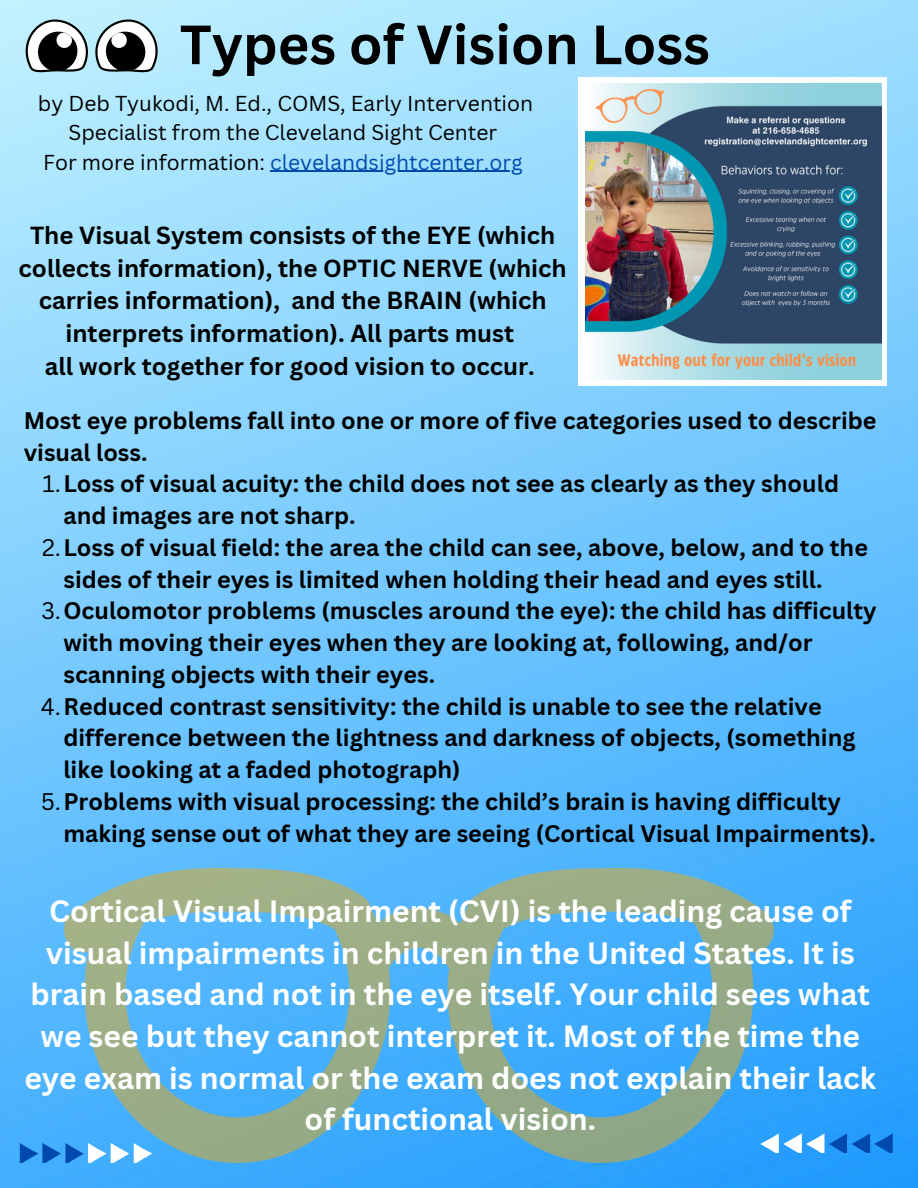
<style>
.page{position:relative;width:918px;height:1188px;background:#fff}
.page>*{position:absolute;margin:0;border:0;box-sizing:border-box;transform-origin:0 0}
.t1{font:700 54px "Canva Sans";color:#000}
.t2{font:700 30px/41.7px "Canva Sans";color:#fff;text-align:center}
.t3{font:700 24px/32.7px "Canva Sans";color:#000;text-align:center}
.t4{font:700 23.4px/31.8px "Canva Sans";color:#000}
.t5{font:21px/29.2px "Canva Sans";color:#000;text-align:center}
.t6{font:21px "Canva Sans";color:#004aad}
.s1{color:#000}
.s2{font-weight:400}
</style>
<div class="page">
<img style="left:0;top:0;width:918px;height:1188px">
<svg style="left:16px;top:1143px;width:48px;height:19px"></svg>
<svg style="left:773px;top:1133px;width:124px;height:20px"></svg>
<img style="left:64px;top:869px;width:709px;height:293px">
<svg style="left:16px;top:17px;width:151px;height:60px"></svg>
<div style="left:578px;top:77px;width:308px;height:309px;background:#fff"></div>
<img style="left:586px;top:84px;width:296px;height:296px">
<hr style="left:270px;top:171px;width:253px;height:1px;background:#004aad">
<p class="t1" style="left:180px;top:6px;width:532px">Types of Vision Loss</p>
<p class="t5" style="left:38px;top:88px;width:497px">by Deb Tyukodi, M. Ed., COMS, Early Intervention<br>Specialist from the Cleveland Sight Center</p>
<p class="t6" style="left:43px;top:147px;width:481px"><span class="s1">For more information:</span> clevelandsightcenter.org</p>
<h3 class="t3" style="left:19px;top:218px;width:550px">The Visual System consists of the EYE (which collects information), the OPTIC NERVE (which carries information), and the BRAIN (which interprets information). All parts must<br>all work together for good vision to occur.</h3>
<h1 class="t4" style="left:24px;top:404px;width:854px">Most eye problems fall into one or more of five categories used to describe visual loss.</h1>
<p class="t4" style="left:63px;top:467px;width:777px;text-indent:-21px"><span class="s2">1.</span>Loss of visual acuity: the child does not see as clearly as they should and images are not sharp.</p>
<p class="t4" style="left:63px;top:531px;width:806px;text-indent:-21px"><span class="s2">2.</span>Loss of visual field: the area the child can see, above, below, and to the sides of their eyes is limited when holding their head and eyes still.</p>
<p class="t4" style="left:63px;top:594px;width:815px;text-indent:-22px"><span class="s2">3.</span>Oculomotor problems (muscles around the eye): the child has difficulty with moving their eyes when they are looking at, following, and/or scanning objects with their eyes.</p>
<p class="t4" style="left:63px;top:690px;width:794px;text-indent:-23px"><span class="s2">4.</span>Reduced contrast sensitivity: the child is unable to see the relative difference between the lightness and darkness of objects, (something like looking at a faded photograph)</p>
<h3 class="t4" style="left:63px;top:785px;width:814px;text-indent:-22px"><span class="s2">5.</span>Problems with visual processing: the child’s brain is having difficulty making sense out of what they are seeing (Cortical Visual Impairments).</h3>
<p class="t2" style="left:24px;top:890px;width:853px">Cortical Visual Impairment (CVI) is the leading cause of visual impairments in children in the United States. It is brain based and not in the eye itself. Your child sees what we see but they cannot interpret it. Most of the time the eye exam is normal or the exam does not explain their lack of functional vision.</p>
</div>
